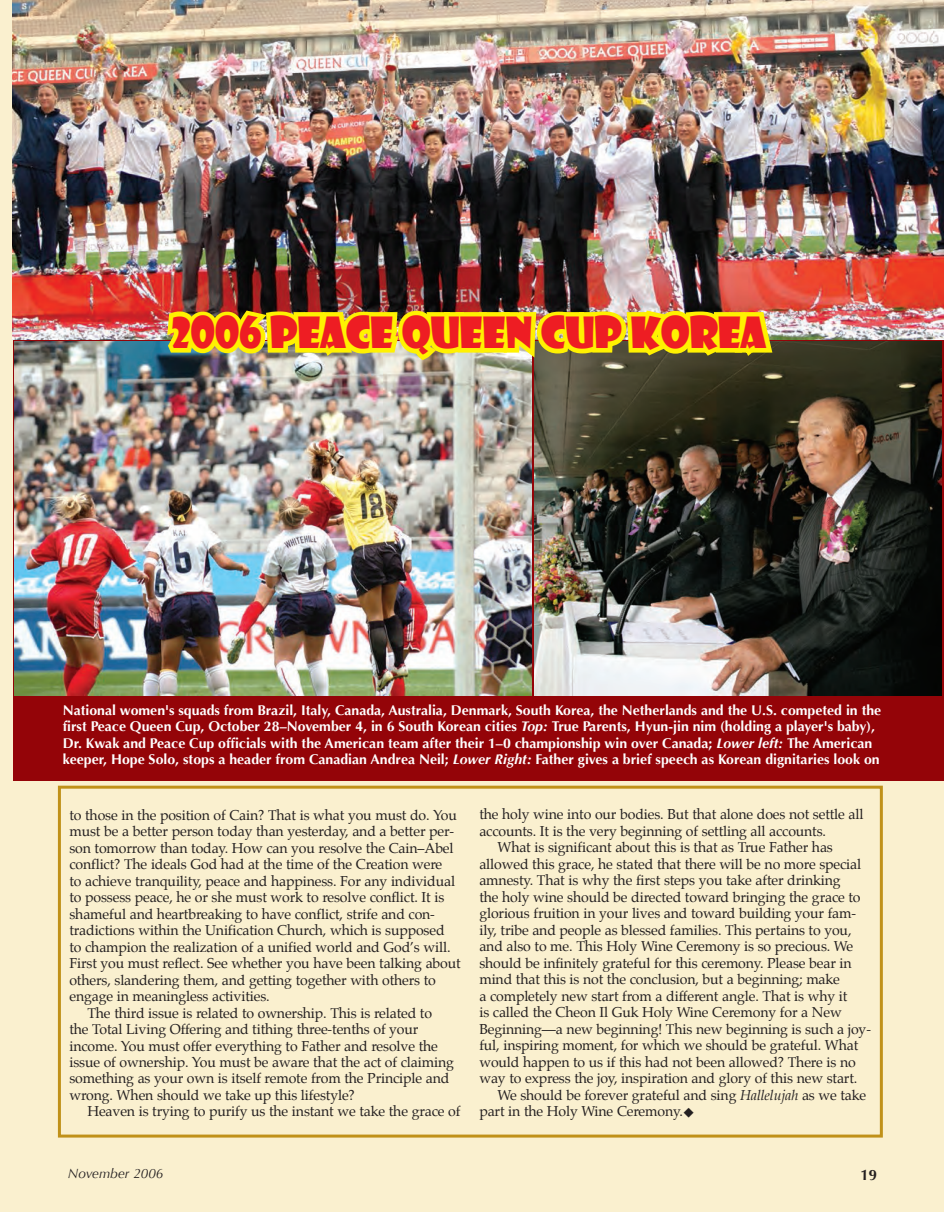
<style>
.page{position:relative;width:944px;height:1212px;background:#faf0cf}
.page>*{position:absolute;margin:0;border:0;box-sizing:border-box;transform-origin:0 0}
.Preamble{font:42px "Showcard Gothic";letter-spacing:-.01em;color:#ee1d23}
.t1{font:700 15px "Optima";color:#231f20}
.Text{font:14.1px/16.5px "Palatino";letter-spacing:-.01em;color:#231f20}
.t2{font:700 14.1px/16.5px "Optima";color:#fff}
.t3{font:italic 13.5px "Optima";color:#231f20}
.s1{font-style:italic}
</style>
<div class="page">
<div style="left:13px;top:0;width:931px;height:780px;background:#940408"></div>
<div style="left:58px;top:786px;width:825px;height:351px;border:3px solid #c09119"></div>
<img style="left:534px;top:342px;width:407px;height:353px">
<img style="left:12px;top:0;width:932px;height:340px">
<img style="left:15px;top:342px;width:516px;height:353px">
<img style="left:161px;top:0;width:617px;height:367px">
<p class="Preamble" style="left:171px;top:305px;width:597px">2006 PEACE QUEEN CUP KOREA</p>
<p class="t2" style="left:63px;top:702px;width:820px">National women's squads from Brazil, I taly, Canada, Australia, Denmark, South Korea, the N etherlands and the U.S. competed in the first Peace Queen Cup, October 28–N ovember 4, in 6 South Korean cities <span class="s1">Top:</span> True Parents, Hyun-jin nim (holding a player's baby), Dr. Kwak and Peace Cup officials with the American team after their 1–0 championship win over Canada; <span class="s1">Lower left:</span> The American keeper, H ope Solo, stops a header from Canadian Andrea N eil; <span class="s1">Lower Right:</span> Father gives a brief speech as Korean dignitaries look on</p>
<p class="Text" style="left:69px;top:808px;width:393px">to those in the position of Cain? That is what you must do. You must be a better person today than yesterday, and a better per&shy;son tomorrow than today. How can you resolve the Cain–Abel conflict? The ideals God had at the time of the Creation were<br>to achieve tranquility, peace and happiness. For any individual to possess peace, he or she must work to resolve conflict. It is shameful and heartbreaking to have conflict, strife and con&shy;tradictions within the Unification Church, which is supposed<br>to champion the realization of a unified world and God’s will.<br>First you must reflect. See whether you have been talking about others, slandering them, and getting together with others to engage in meaningless activities.</p>
<p class="Text" style="left:69px;top:1005px;width:386px;text-indent:18px">The third issue is related to ownership. This is related to the Total Living Offering and tithing three-tenths of your income. You must offer everything to Father and resolve the issue of ownership. You must be aware that the act of claiming something as your own is itself remote from the Principle and wrong. When should we take up this lifestyle?</p>
<p class="Text" style="left:87px;top:1104px;width:375px">Heaven is trying to purify us the instant we take the grace of</p>
<p class="Text" style="left:479px;top:807px;width:386px">the holy wine into our bodies. But that alone does not settle all accounts. It is the very beginning of settling all accounts.</p>
<p class="Text" style="left:479px;top:840px;width:393px;text-indent:18px">What is significant about this is that as True Father has allowed this grace, he stated that there will be no more special amnesty. That is why the first steps you take after drinking<br>the holy wine should be directed toward bringing the grace to glorious fruition in your lives and toward building your fam&shy;ily, tribe and people as blessed families. This pertains to you, and also to me. This Holy Wine Ceremony is so precious. We should be infinitely grateful for this ceremony. Please bear in mind that this is not the conclusion, but a beginning; make<br>a completely new start from a different angle. That is why it<br>is called the Cheon Il Guk Holy Wine Ceremony for a New Beginning—a new beginning! This new beginning is such a joy&shy;ful, inspiring moment, for which we should be grateful. What would happen to us if this had not been allowed? There is no way to express the joy, inspiration and glory of this new start.</p>
<p class="Text" style="left:479px;top:1088px;width:388px;text-indent:18px">We should be forever grateful and sing <span class="s1">Hallelujah</span> as we take part in the Holy Wine Ceremony.◆</p>
<p class="t3" style="left:68px;top:1166px;width:97px">November 2006</p>
<p class="t1" style="left:860px;top:1166px;width:18px">19</p>
</div>
